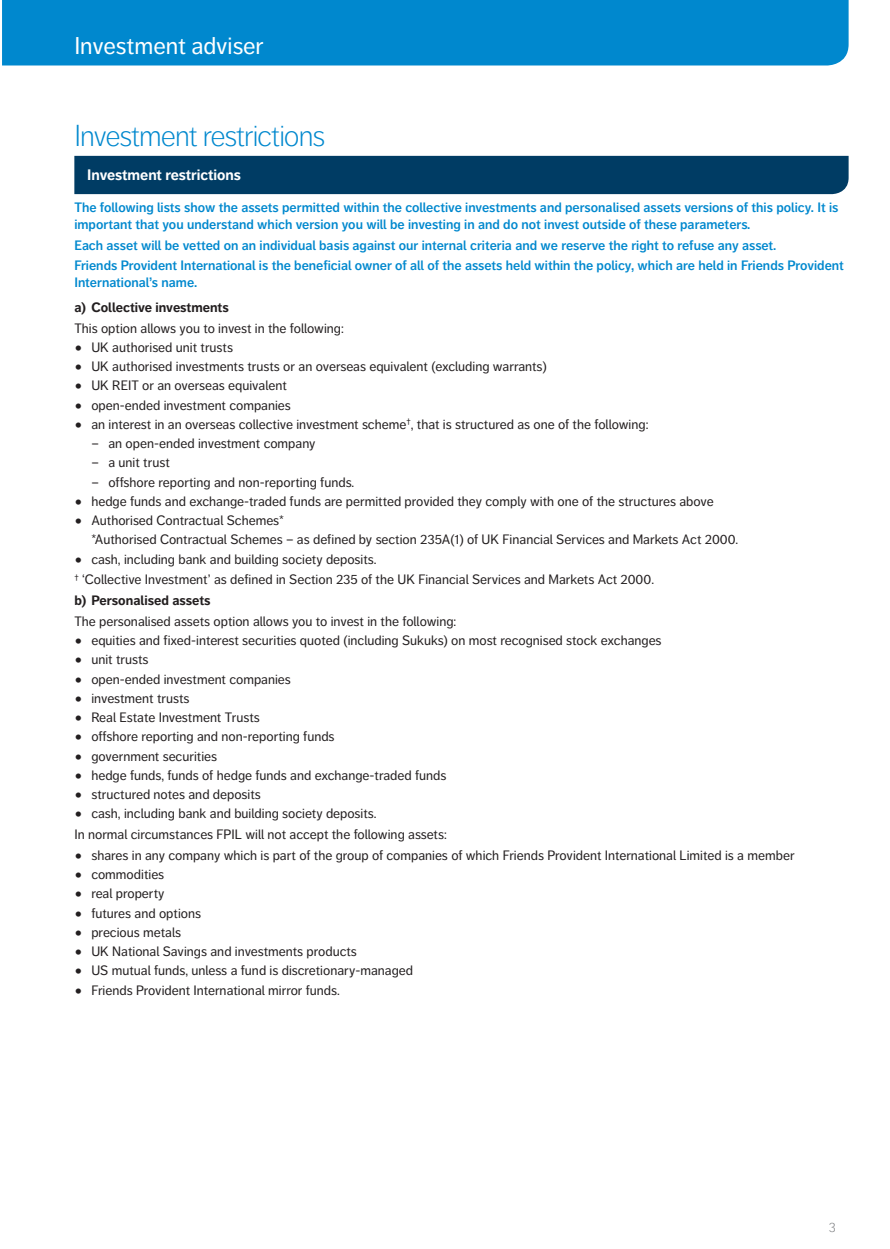
<style>
.page{position:relative;width:890px;height:1249px;background:#fff}
.page>*{position:absolute;margin:0;border:0;box-sizing:border-box;transform-origin:0 0}
.App_Form_Sub_Head_1{font:300 30px "Friends Life Dagny";letter-spacing:-.04em;color:#0088ce}
.App_Form_Tab_Heading{font:24px "Friends Life Dagny";color:#fff}
.App_Form_Section_hea{font:700 15px "Friends Life Dagny";color:#fff}
.App_Form_Bullet_Inde{font:13.5px "Friends Life Dagny";color:#231f20}
.App_Form_Instruction{font:600 13.5px/16.5px "Friends Life Dagny";color:#0088ce}
.App_Form_Numbered_In{font:13.5px "Friends Life Dagny";color:#231f20}
.App_Form_question_9{font:13.5px "Friends Life Dagny";color:#231f20}
.App_Form_sub_Numbere{font:13.5px "Friends Life Dagny";color:#231f20}
.App_Form_Numbered_In-2{font:700 13.5px "Friends Life Dagny";color:#231f20}
.App_Form_Page_number{font:300 13.5px "Friends Life Dagny";color:#76787b}
.s1{font-size:21px}
</style>
<div class="page">
<div style="left:2px;top:0;width:846px;height:65px;background:#0088ce"></div>
<div style="left:74px;top:156px;width:774px;height:38px;background:#003c64"></div>
<p class="App_Form_Tab_Heading" style="left:74px;top:32px;width:191px">Investment adviser</p>
<p class="App_Form_Sub_Head_1" style="left:74px;top:119px;width:252px">Investment restrictions</p>
<p class="App_Form_Section_hea" style="left:87px;top:165px;width:155px">Investment restrictions</p>
<p class="App_Form_Instruction" style="left:74px;top:199px;width:765px">The following lists show the assets permitted within the collective investments and personalised assets versions of this policy. It is important that you understand which version you will be investing in and do not invest outside of these parameters.</p>
<p class="App_Form_Instruction" style="left:74px;top:237px;width:703px">Each asset will be vetted on an individual basis against our internal criteria and we reserve the right to refuse any asset.</p>
<p class="App_Form_Instruction" style="left:74px;top:257px;width:771px">Friends Provident International is the beneficial owner of all of the assets held within the policy, which are held in Friends Provident<br>International’s name.</p>
<p class="App_Form_Numbered_In-2" style="left:74px;top:299px;width:156px">a) Collective investments</p>
<p class="App_Form_Numbered_In" style="left:74px;top:320px;width:271px">This option allows you to invest in the following:</p>
<p class="App_Form_Bullet_Inde" style="left:74px;top:339px;width:160px"><span class="s1">•</span> UK authorised unit trusts</p>
<p class="App_Form_Bullet_Inde" style="left:74px;top:359px;width:474px"><span class="s1">•</span> UK authorised investments trusts or an overseas equivalent (excluding warrants)</p>
<p class="App_Form_Bullet_Inde" style="left:74px;top:378px;width:214px"><span class="s1">•</span> UK REIT or an overseas equivalent</p>
<p class="App_Form_Bullet_Inde" style="left:74px;top:397px;width:218px"><span class="s1">•</span> open-ended investment companies</p>
<p class="App_Form_Bullet_Inde" style="left:74px;top:416px;width:575px"><span class="s1">•</span> an interest in an overseas collective investment scheme<sup>†</sup>, that is structured as one of the following:</p>
<p class="App_Form_sub_Numbere" style="left:91px;top:436px;width:226px">– an open-ended investment company</p>
<p class="App_Form_sub_Numbere" style="left:91px;top:455px;width:80px">– a unit trust</p>
<p class="App_Form_sub_Numbere" style="left:91px;top:474px;width:264px">– offshore reporting and non-reporting funds.</p>
<p class="App_Form_Bullet_Inde" style="left:74px;top:493px;width:641px"><span class="s1">•</span> hedge funds and exchange-traded funds are permitted provided they comply with one of the structures above</p>
<p class="App_Form_Bullet_Inde" style="left:74px;top:513px;width:211px"><span class="s1">•</span> Authorised Contractual Schemes*</p>
<p class="App_Form_Bullet_Inde" style="left:91px;top:532px;width:648px">*Authorised Contractual Schemes – as defined by section 235A(1) of UK Financial Services and Markets Act 2000.</p>
<p class="App_Form_Bullet_Inde" style="left:74px;top:551px;width:304px"><span class="s1">•</span> cash, including bank and building society deposits.</p>
<p class="App_Form_question_9" style="left:74px;top:572px;width:581px"><sup>†</sup> ‘Collective Investment’ as defined in Section 235 of the UK Financial Services and Markets Act 2000.</p>
<p class="App_Form_Numbered_In-2" style="left:74px;top:592px;width:138px">b) Personalised assets</p>
<p class="App_Form_Numbered_In" style="left:74px;top:613px;width:383px">The personalised assets option allows you to invest in the following:</p>
<p class="App_Form_Bullet_Inde" style="left:74px;top:633px;width:588px"><span class="s1">•</span> equities and fixed-interest securities quoted (including Sukuks) on most recognised stock exchanges</p>
<p class="App_Form_Bullet_Inde" style="left:74px;top:652px;width:76px"><span class="s1">•</span> unit trusts</p>
<p class="App_Form_Bullet_Inde" style="left:74px;top:671px;width:218px"><span class="s1">•</span> open-ended investment companies</p>
<p class="App_Form_Bullet_Inde" style="left:74px;top:690px;width:117px"><span class="s1">•</span> investment trusts</p>
<p class="App_Form_Bullet_Inde" style="left:74px;top:710px;width:187px"><span class="s1">•</span> Real Estate Investment Trusts</p>
<p class="App_Form_Bullet_Inde" style="left:74px;top:729px;width:262px"><span class="s1">•</span> offshore reporting and non-reporting funds</p>
<p class="App_Form_Bullet_Inde" style="left:74px;top:748px;width:144px"><span class="s1">•</span> government securities</p>
<p class="App_Form_Bullet_Inde" style="left:74px;top:767px;width:373px"><span class="s1">•</span> hedge funds, funds of hedge funds and exchange-traded funds</p>
<p class="App_Form_Bullet_Inde" style="left:74px;top:787px;width:188px"><span class="s1">•</span> structured notes and deposits</p>
<p class="App_Form_Bullet_Inde" style="left:74px;top:806px;width:304px"><span class="s1">•</span> cash, including bank and building society deposits.</p>
<p class="App_Form_Numbered_In" style="left:74px;top:827px;width:374px">In normal circumstances FPIL will not accept the following assets:</p>
<p class="App_Form_Bullet_Inde" style="left:74px;top:847px;width:721px"><span class="s1">•</span> shares in any company which is part of the group of companies of which Friends Provident International Limited is a member</p>
<p class="App_Form_Bullet_Inde" style="left:74px;top:867px;width:91px"><span class="s1">•</span> commodities</p>
<p class="App_Form_Bullet_Inde" style="left:74px;top:886px;width:92px"><span class="s1">•</span> real property</p>
<p class="App_Form_Bullet_Inde" style="left:74px;top:905px;width:128px"><span class="s1">•</span> futures and options</p>
<p class="App_Form_Bullet_Inde" style="left:74px;top:924px;width:108px"><span class="s1">•</span> precious metals</p>
<p class="App_Form_Bullet_Inde" style="left:74px;top:944px;width:284px"><span class="s1">•</span> UK National Savings and investments products</p>
<p class="App_Form_Bullet_Inde" style="left:74px;top:963px;width:340px"><span class="s1">•</span> US mutual funds, unless a fund is discretionary-managed</p>
<p class="App_Form_Bullet_Inde" style="left:74px;top:982px;width:267px"><span class="s1">•</span> Friends Provident International mirror funds.</p>
<p class="App_Form_Page_number" style="left:828px;top:1219px;width:8px">3</p>
</div>
